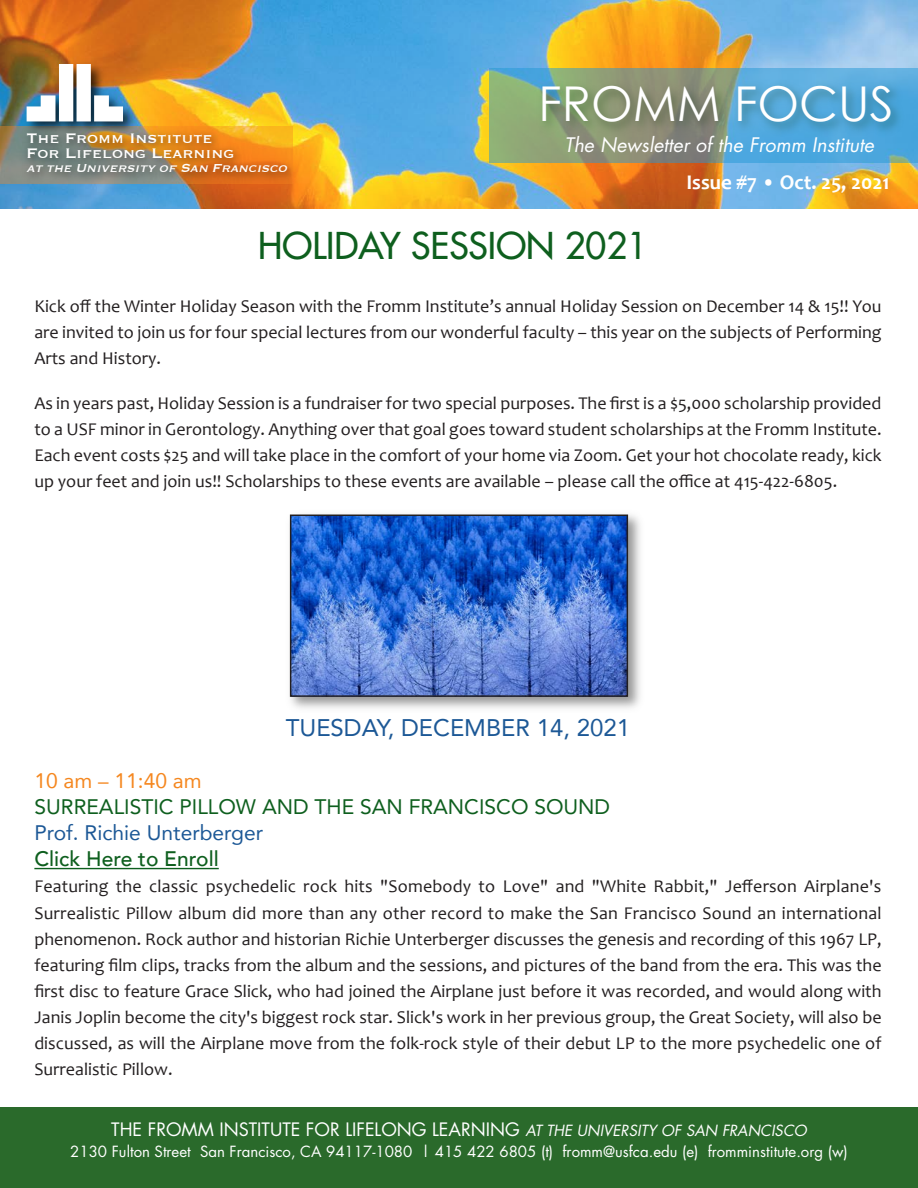
<style>
.page{position:relative;width:918px;height:1188px;background:#fff}
.page>*{position:absolute;margin:0;border:0;box-sizing:border-box;transform-origin:0 0}
.t1{font:48px "Century Gothic";color:#fff}
.t2{font:36px "Futura";color:#0e5f1e}
.t3{font:24px "Avenir";color:#1c5896}
.t4{font:21px "Avenir";color:#0e5f1e}
.t5{font:21px "Avenir";color:#1c5896}
.t6{font:700 21px "Candara";color:#fff}
.t7{font:500 21px "Avenir";color:#0e5f1e}
.t8{font:21px "Avenir";color:#f5871f}
.t9{font:italic 19.5px "Futura";color:#fff}
.t10{font:18px/26.1px "Candara";color:#231f20;text-align:justify}
.t11{font:18px "Futura";color:#fff}
.t12{font:18px/14.7px "Copperplate";color:#fff}
.t13{font:15px "Futura";color:#fff}
.t14{font:italic 15px "Copperplate";color:#fff}
.s1{font-style:italic;font-size:15px}
</style>
<div class="page">
<div style="left:0;top:1108px;width:918px;height:80px;background:#2a6a2b"></div>
<img style="left:0;top:0;width:918px;height:209px">
<div style="left:490px;top:68px;width:428px;height:94px;background:#2398d5;opacity:.5"></div>
<img style="left:265px;top:71px;width:653px;height:125px">
<img style="left:0;top:32px;width:187px;height:109px">
<img style="left:4px;top:57px;width:143px;height:60px">
<img style="left:3px;top:117px;width:311px;height:84px">
<hr style="left:34px;top:868px;width:185px;height:1px;background:#0e5f1e">
<img style="left:289px;top:514px;width:351px;height:195px">
<img style="left:293px;top:518px;width:332px;height:176px">
<div style="left:290px;top:515px;width:338px;height:182px;border:2px solid #231f20"></div>
<p class="t12" style="left:27px;top:131px;width:210px">The Fromm Institute<br>For Lifelong Learning</p>
<p class="t14" style="left:27px;top:161px;width:265px">at the University of San Francisco</p>
<h1 class="t1" style="left:539px;top:73px;width:357px">FROMM FOCUS</h1>
<p class="t9" style="left:565px;top:136px;width:314px">The Newsletter of the Fromm Institute</p>
<p class="t6" style="left:686px;top:174px;width:205px">Issue #7 • Oct. 25, 2021</p>
<h2 class="t2" style="left:258px;top:228px;width:391px">HOLIDAY SESSION 2021</h2>
<p class="t10" style="left:34px;top:295px;width:849px">Kick off the Winter Holiday Season with the Fromm Institute’s annual Holiday Session on December 14 &amp; 15!! You are invited to join us for four special lectures from our wonderful faculty – this year on the subjects of Performing Arts and History.</p>
<p class="t10" style="left:34px;top:392px;width:849px">As in years past, Holiday Session is a fundraiser for two special purposes. The first is a $5,000 scholarship provided to a USF minor in Gerontology. Anything over that goal goes toward student scholarships at the Fromm Institute.<br>Each event costs $25 and will take place in the comfort of your home via Zoom. Get your hot chocolate ready, kick up your feet and join us!! Scholarships to these events are available – please call the office at 415‐422‐6805.</p>
<h3 class="t3" style="left:286px;top:712px;width:346px">TUESDAY, DECEMBER 14, 2021</h3>
<p class="t8" style="left:34px;top:767px;width:169px">10 am – 11:40 am</p>
<p class="t4" style="left:34px;top:793px;width:577px">SURREALISTIC PILLOW AND THE SAN FRANCISCO SOUND</p>
<p class="t5" style="left:34px;top:819px;width:230px">Prof. Richie Unterberger</p>
<p class="t7" style="left:34px;top:845px;width:186px">Click Here to Enroll</p>
<p class="t10" style="left:34px;top:875px;width:849px">Featuring the classic psychedelic rock hits "Somebody to Love" and "White Rabbit," Jefferson Airplane's Surrealistic Pillow album did more than any other record to make the San Francisco Sound an international phenomenon. Rock author and historian Richie Unterberger discusses the genesis and recording of this 1967 LP, featuring film clips, tracks from the album and the sessions, and pictures of the band from the era. This was the first disc to feature Grace Slick, who had joined the Airplane just before it was recorded, and would along with Janis Joplin become the city's biggest rock star. Slick's work in her previous group, the Great Society, will also be discussed, as will the Airplane move from the folk‐rock style of their debut LP to the more psychedelic one of Surrealistic Pillow.</p>
<p class="t11" style="left:111px;top:1121px;width:700px">THE FROMM INSTITUTE FOR LIFELONG LEARNING <span class="s1">AT THE UNIVERSITY OF SAN FRANCISCO</span></p>
<p class="t13" style="left:70px;top:1144px;width:779px">2130 Fulton Street San Francisco, CA 94117-1080 | 415 422 6805 (t) fromm@usfca.edu (e) fromminstitute.org (w)</p>
</div>
